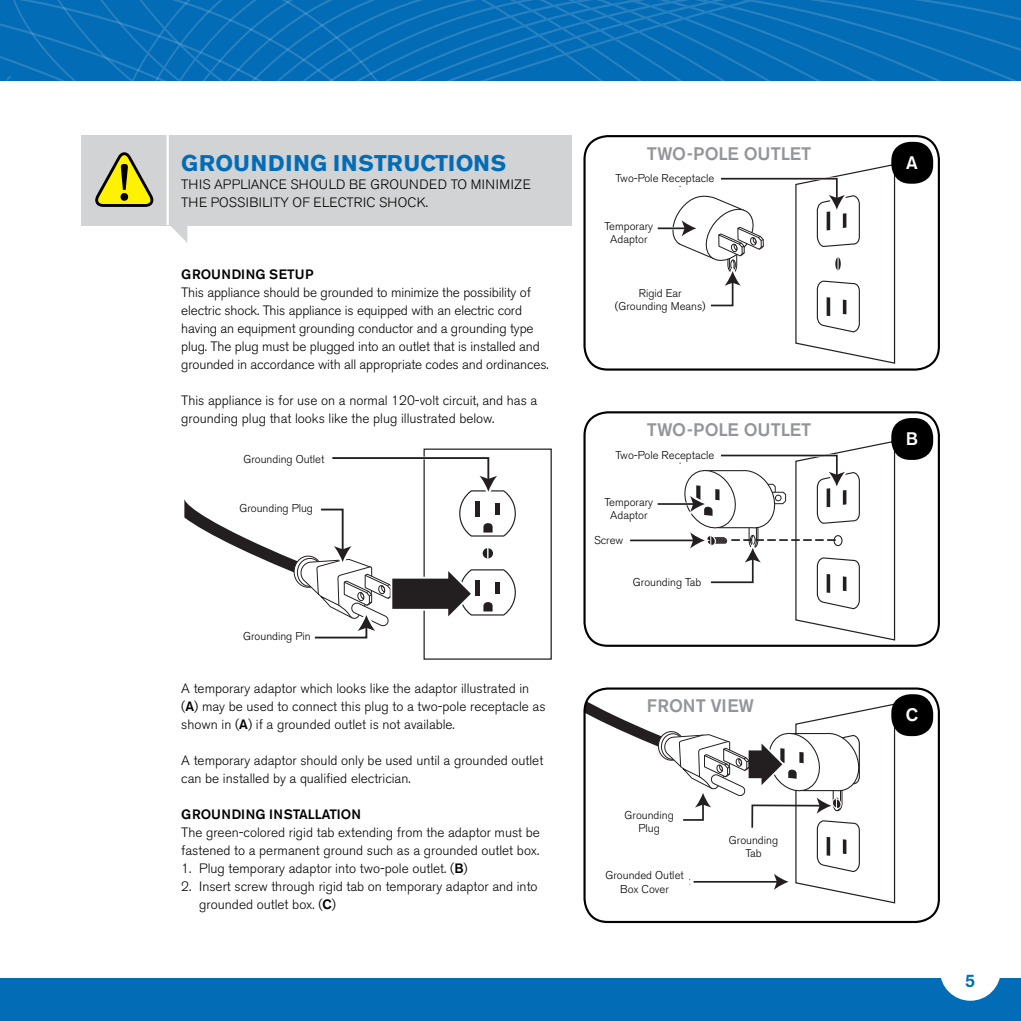
<style>
.page{position:relative;width:1021px;height:1021px;background:#fff}
.page>*{position:absolute;margin:0;border:0;box-sizing:border-box;transform-origin:0 0}
.t1{font:700 22.5px "Akzidenz Grotesk BE";letter-spacing:.03em;color:#036cb6}
.t2{font:500 18px "Akzidenz Grotesk BE";color:#939598}
.t3{font:500 18px "Akzidenz Grotesk BE";color:#fff}
.t4{font:500 18px "Akzidenz Grotesk BE";color:#036cb6}
.t5{font:300 13.5px/18px "Akzidenz Grotesk BE";color:#000}
.t6{font:300 13.5px/18px "Akzidenz Grotesk BE";letter-spacing:.02em;color:#000}
.t7{font:500 13.5px "Akzidenz Grotesk BE";color:#000}
.t8{font:300 11.25px/13.5px "Akzidenz Grotesk BE";color:#000;text-align:center}
.s1{font-weight:500}
</style>
<div class="page">
<div style="left:0;top:978px;width:1020px;height:42px;background:#036cb6"></div>
<svg style="left:0;top:0;width:1020px;height:81px;background:#086fb7"></svg>
<div style="left:939px;top:939px;width:61px;height:61px;background:#fff;border-radius:50%"></div>
<div style="left:81px;top:135px;width:491px;height:90px;background:#d1d3d4"></div>
<svg style="left:95px;top:152px;width:58px;height:55px"></svg>
<svg style="left:162px;top:225px;width:25px;height:18px"></svg>
<hr style="left:166px;top:135px;width:3px;height:90px;background:#fff">
<div style="left:423px;top:448px;width:129px;height:211px;border:1px solid #231f20"></div>
<svg style="left:184px;top:455px;width:332px;height:205px"></svg>
<svg style="left:586px;top:690px;width:309px;height:214px"></svg>
<div style="left:583px;top:687px;width:356px;height:236px;border:2px solid #000;border-radius:23px"></div>
<div style="left:892px;top:695px;width:40px;height:40px;background:#000;border-radius:18px"></div>
<div style="left:891px;top:694px;width:42px;height:42px;border:2px solid #000;border-radius:18px"></div>
<div style="left:647px;top:698px;width:106px;height:14px;background:#fff"></div>
<hr style="left:657px;top:227px;width:29px;height:2px;background:#231f20">
<svg style="left:670px;top:164px;width:225px;height:200px"></svg>
<div style="left:583px;top:135px;width:356px;height:235px;border:2px solid #000;border-radius:23px"></div>
<div style="left:892px;top:143px;width:40px;height:40px;background:#000;border-radius:18px"></div>
<div style="left:891px;top:142px;width:42px;height:42px;border:2px solid #000;border-radius:18px"></div>
<hr style="left:630px;top:539px;width:64px;height:2px;background:#231f20">
<hr style="left:657px;top:503px;width:37px;height:2px;background:#231f20">
<svg style="left:670px;top:425px;width:225px;height:216px"></svg>
<div style="left:583px;top:411px;width:356px;height:236px;border:2px solid #000;border-radius:23px"></div>
<div style="left:892px;top:419px;width:40px;height:40px;background:#000;border-radius:18px"></div>
<div style="left:891px;top:418px;width:42px;height:42px;border:2px solid #000;border-radius:18px"></div>
<div style="left:647px;top:421px;width:186px;height:15px;background:#fff"></div>
<h1 class="t1" style="left:181px;top:150px;width:18px">GRO</h1>
<h1 class="t1" style="left:233px;top:150px;width:67px">UNDING</h1>
<h1 class="t1" style="left:333px;top:150px;width:15px">INSTR</h1>
<h1 class="t1" style="left:403px;top:150px;width:47px">UCTIONS</h1>
<p class="t6" style="left:181px;top:176px;width:351px">This appliance should be grounded to m inim ize the possibility of electric shock.</p>
<p class="t7" style="left:181px;top:266px;width:21px">GROUNDING</p>
<p class="t7" style="left:269px;top:266px;width:19px">SETU</p>
<p class="t7" style="left:305px;top:266px;width:10px">P</p>
<p class="t5" style="left:181px;top:284px;width:369px">This appliance should be grounded to minimize the possibility of electric shock. This appliance is equipped with an electric cord having an equipment grounding conductor and a grounding type plug. The plug must be plugged into an outlet that is installed and grounded in accordance with all appropriate codes and ordinances.</p>
<p class="t5" style="left:181px;top:392px;width:357px">This appliance is for use on a normal 120-volt circuit, and has a grounding plug that looks like the plug illustrated below.</p>
<p class="t8" style="left:243px;top:452px;width:82px">Grounding Outlet</p>
<p class="t8" style="left:239px;top:501px;width:75px">Grounding Plug</p>
<p class="t8" style="left:243px;top:630px;width:69px">Grounding Pin</p>
<p class="t5" style="left:181px;top:680px;width:366px">A temporary adaptor which looks like the adaptor illustrated in (<span class="s1">A</span>) may be used to connect this plug to a two-pole receptacle as shown in (<span class="s1">A</span>) if a grounded outlet is not available.</p>
<p class="t5" style="left:181px;top:752px;width:363px">A temporary adaptor should only be used until a grounded outlet can be installed by a qualified electrician.</p>
<p class="t7" style="left:181px;top:806px;width:181px">GROUNDING INSTALLATION</p>
<p class="t5" style="left:181px;top:824px;width:360px">The green-colored rigid tab extending from the adaptor must be fastened to a permanent ground such as a grounded outlet box.</p>
<p class="t5" style="left:181px;top:860px;width:288px">1. Plug temporary adaptor into two-pole outlet. (<span class="s1">B</span>)</p>
<p class="t5" style="left:199px;top:878px;width:340px;text-indent:-18px">2. I nsert screw through rigid tab on temporary adaptor and into grounded outlet box. (<span class="s1">C</span>)</p>
<h2 class="t2" style="left:647px;top:142px;width:166px">TWO-POLE OUTLET</h2>
<p class="t8" style="left:615px;top:172px;width:100px">Two-Pole Receptacle</p>
<p class="t8" style="left:604px;top:219px;width:50px">Temporary<br>Adaptor</p>
<p class="t8" style="left:615px;top:286px;width:92px">Rigid Ear (Grounding Means)</p>
<h2 class="t2" style="left:647px;top:418px;width:166px">TWO-POLE OUTLET</h2>
<p class="t8" style="left:615px;top:448px;width:100px">Two-Pole Receptacle</p>
<p class="t8" style="left:604px;top:495px;width:50px">Temporary<br>Adaptor</p>
<p class="t8" style="left:594px;top:533px;width:31px">Screw</p>
<p class="t8" style="left:633px;top:576px;width:70px">Grounding Tab</p>
<h2 class="t2" style="left:647px;top:694px;width:108px">FRONT VIEW</h2>
<p class="t8" style="left:624px;top:808px;width:51px">Grounding<br>Plug</p>
<p class="t8" style="left:605px;top:868px;width:80px">Grounded Outlet<br>Box Cover</p>
<p class="t8" style="left:728px;top:833px;width:51px">Grounding<br>Tab</p>
<h2 class="t3" style="left:906px;top:151px;width:13px">A</h2>
<h2 class="t3" style="left:905px;top:427px;width:14px">B</h2>
<h2 class="t3" style="left:905px;top:703px;width:14px">C</h2>
<h2 class="t4" style="left:965px;top:969px;width:12px">5</h2>
</div>
